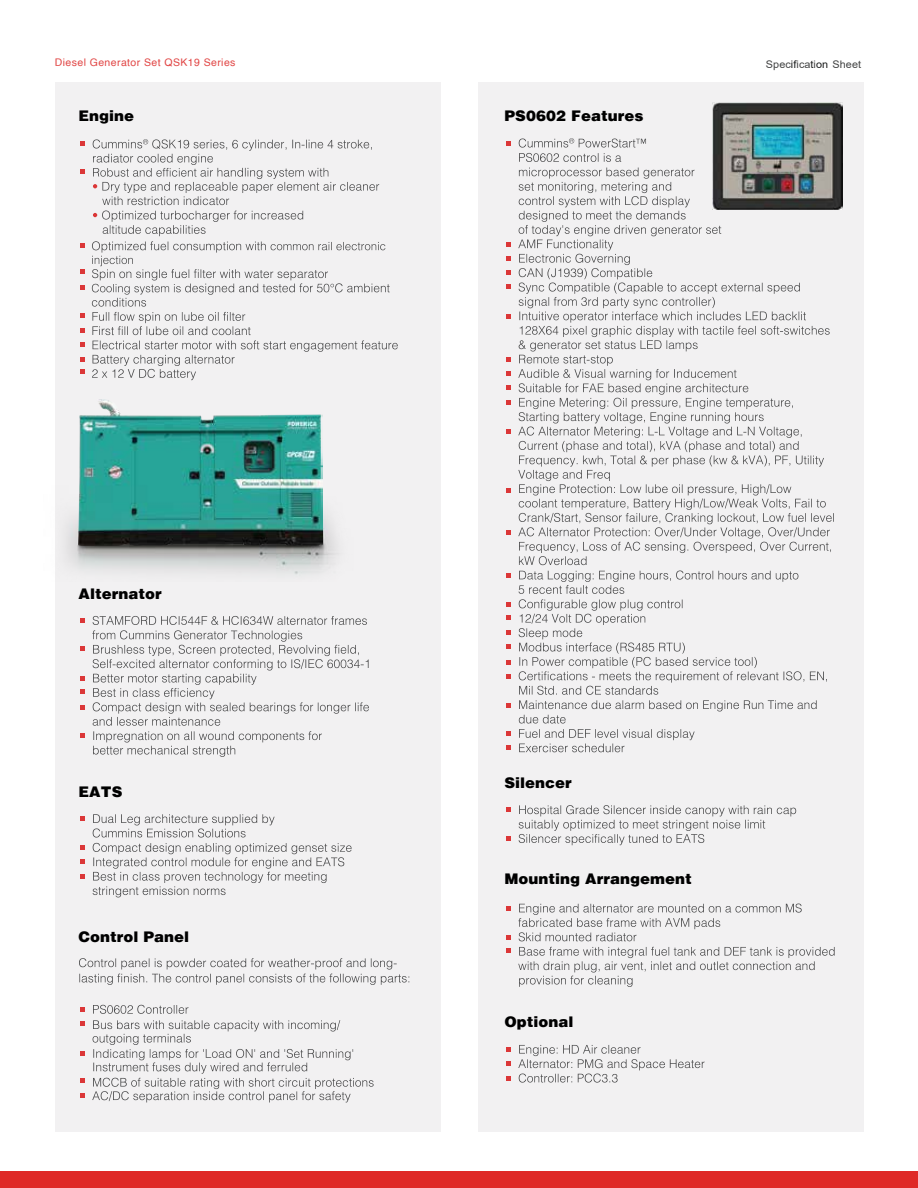
<style>
.page{position:relative;width:918px;height:1188px;background:#fff}
.page>*{position:absolute;margin:0;border:0;box-sizing:border-box;transform-origin:0 0}
.t1{font:900 15px "Helvetica";color:#000}
.t2{font:10.5px "Helvetica";letter-spacing:.04em;color:#e14645}
.t3{font:10.5px "Arial";letter-spacing:.005em;color:#424343;scale:1.04 1}
.s1{color:#1a1c1c}
</style>
<div class="page">
<div style="left:0;top:1172px;width:918px;height:16px;background:#df2927"></div>
<div style="left:478px;top:83px;width:386px;height:1049px;background:#f2f1f2"></div>
<div style="left:55px;top:83px;width:386px;height:1049px;background:#f2f1f2"></div>
<svg style="left:93px;top:139px;width:286px;height:66px"></svg>
<svg style="left:80px;top:141px;width:5px;height:5px"></svg>
<svg style="left:80px;top:169px;width:5px;height:5px"></svg>
<svg style="left:80px;top:313px;width:5px;height:5px"></svg>
<svg style="left:80px;top:328px;width:5px;height:5px"></svg>
<svg style="left:80px;top:342px;width:5px;height:5px"></svg>
<svg style="left:80px;top:357px;width:5px;height:5px"></svg>
<svg style="left:80px;top:243px;width:5px;height:5px"></svg>
<svg style="left:80px;top:285px;width:5px;height:5px"></svg>
<svg style="left:92px;top:616px;width:277px;height:141px"></svg>
<svg style="left:80px;top:618px;width:5px;height:5px"></svg>
<svg style="left:80px;top:647px;width:5px;height:4px"></svg>
<svg style="left:80px;top:705px;width:5px;height:5px"></svg>
<svg style="left:80px;top:733px;width:5px;height:5px"></svg>
<svg style="left:80px;top:676px;width:5px;height:5px"></svg>
<svg style="left:80px;top:689px;width:5px;height:5px"></svg>
<svg style="left:93px;top:814px;width:259px;height:83px"></svg>
<svg style="left:80px;top:816px;width:5px;height:5px"></svg>
<svg style="left:80px;top:845px;width:5px;height:5px"></svg>
<svg style="left:80px;top:874px;width:5px;height:5px"></svg>
<svg style="left:80px;top:859px;width:5px;height:5px"></svg>
<svg style="left:79px;top:958px;width:330px;height:27px"></svg>
<svg style="left:93px;top:1005px;width:95px;height:9px"></svg>
<svg style="left:92px;top:1020px;width:282px;height:82px"></svg>
<svg style="left:80px;top:1007px;width:5px;height:5px"></svg>
<svg style="left:80px;top:1021px;width:5px;height:5px"></svg>
<svg style="left:80px;top:1051px;width:5px;height:5px"></svg>
<svg style="left:80px;top:1078px;width:5px;height:5px"></svg>
<svg style="left:80px;top:1093px;width:5px;height:5px"></svg>
<img style="left:713px;top:103px;width:129px;height:106px">
<svg style="left:519px;top:138px;width:127px;height:24px"></svg>
<svg style="left:518px;top:168px;width:316px;height:397px"></svg>
<svg style="left:519px;top:571px;width:308px;height:181px"></svg>
<svg style="left:506px;top:141px;width:5px;height:5px"></svg>
<svg style="left:506px;top:242px;width:5px;height:5px"></svg>
<svg style="left:506px;top:357px;width:5px;height:5px"></svg>
<svg style="left:506px;top:371px;width:5px;height:5px"></svg>
<svg style="left:506px;top:385px;width:5px;height:5px"></svg>
<svg style="left:506px;top:400px;width:5px;height:5px"></svg>
<svg style="left:506px;top:429px;width:5px;height:5px"></svg>
<svg style="left:506px;top:488px;width:5px;height:5px"></svg>
<svg style="left:506px;top:530px;width:5px;height:5px"></svg>
<svg style="left:506px;top:573px;width:5px;height:5px"></svg>
<svg style="left:506px;top:602px;width:5px;height:5px"></svg>
<svg style="left:506px;top:615px;width:5px;height:5px"></svg>
<svg style="left:506px;top:630px;width:5px;height:5px"></svg>
<svg style="left:506px;top:644px;width:5px;height:5px"></svg>
<svg style="left:506px;top:660px;width:5px;height:5px"></svg>
<svg style="left:506px;top:674px;width:5px;height:5px"></svg>
<svg style="left:506px;top:703px;width:5px;height:5px"></svg>
<svg style="left:506px;top:731px;width:5px;height:5px"></svg>
<svg style="left:506px;top:745px;width:5px;height:5px"></svg>
<svg style="left:506px;top:256px;width:5px;height:5px"></svg>
<svg style="left:506px;top:271px;width:5px;height:4px"></svg>
<svg style="left:506px;top:284px;width:5px;height:5px"></svg>
<svg style="left:506px;top:314px;width:5px;height:5px"></svg>
<svg style="left:519px;top:805px;width:277px;height:40px"></svg>
<svg style="left:506px;top:807px;width:5px;height:5px"></svg>
<svg style="left:506px;top:836px;width:5px;height:5px"></svg>
<svg style="left:518px;top:1045px;width:187px;height:38px"></svg>
<svg style="left:506px;top:1047px;width:5px;height:5px"></svg>
<svg style="left:506px;top:1061px;width:5px;height:5px"></svg>
<svg style="left:506px;top:1076px;width:5px;height:5px"></svg>
<svg style="left:518px;top:904px;width:284px;height:37px"></svg>
<svg style="left:518px;top:947px;width:317px;height:40px"></svg>
<svg style="left:506px;top:906px;width:5px;height:5px"></svg>
<svg style="left:506px;top:935px;width:5px;height:5px"></svg>
<svg style="left:506px;top:948px;width:5px;height:5px"></svg>
<img style="left:65px;top:369px;width:274px;height:207px">
<img style="left:78px;top:399px;width:245px;height:147px">
<svg style="left:80px;top:269px;width:5px;height:5px"></svg>
<svg style="left:92px;top:211px;width:306px;height:169px"></svg>
<p class="t2" style="left:55px;top:54px;width:182px">Diesel Generator Set QSK19 Series</p>
<p class="t3" style="left:766px;top:57px;width:93px">Spec<span class="s1">if</span>ica<span class="s1">t</span>i<span class="s1">on</span> Sheet</p>
<p class="t1" style="left:78px;top:107px;width:57px">Engine</p>
<p class="t1" style="left:78px;top:584px;width:85px">Alternator</p>
<p class="t1" style="left:78px;top:782px;width:46px">EATS</p>
<p class="t1" style="left:78px;top:927px;width:112px">Control Panel</p>
<p class="t1" style="left:504px;top:107px;width:141px">PS0602 Features</p>
<p class="t1" style="left:504px;top:773px;width:69px">Silencer</p>
<p class="t1" style="left:504px;top:870px;width:189px">Mounting Arrangement</p>
<p class="t1" style="left:504px;top:1013px;width:71px">Optional</p>
</div>
